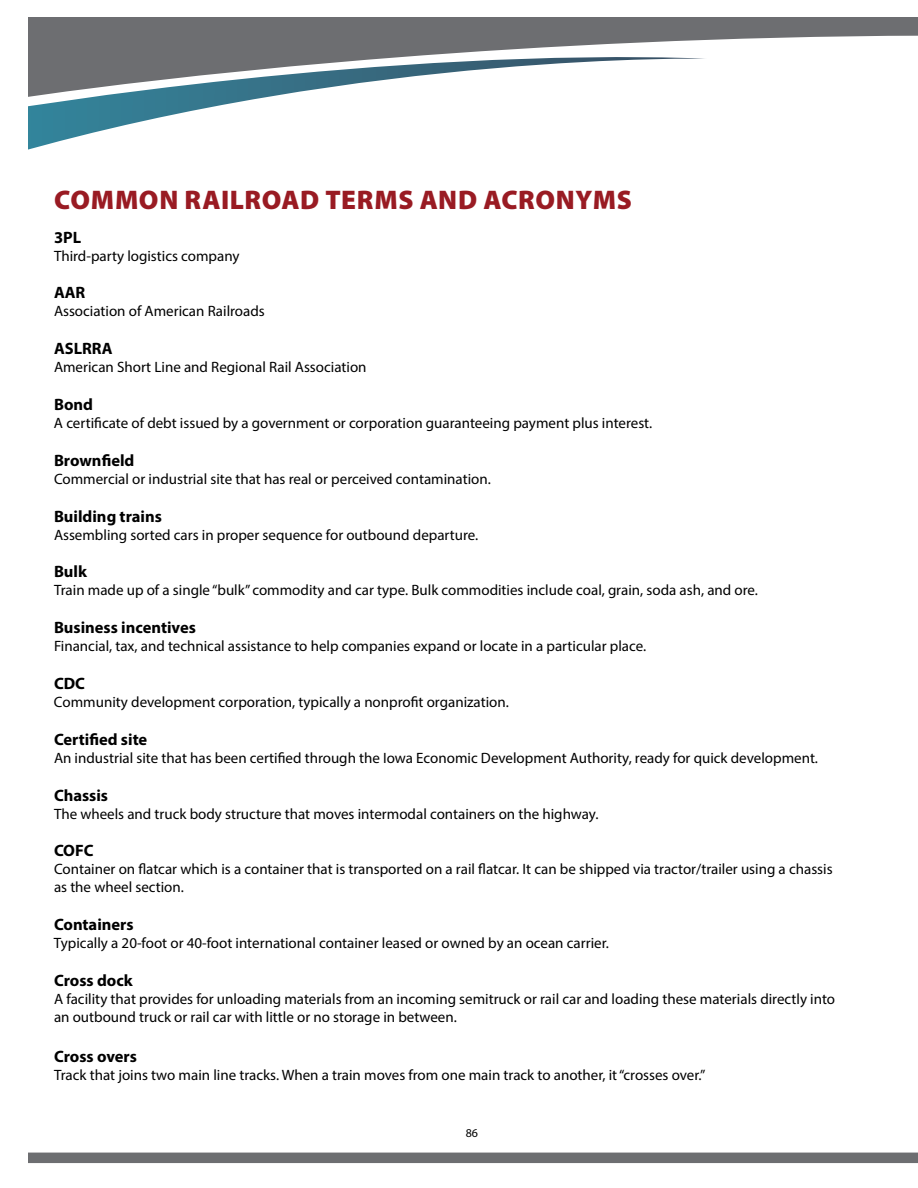
<style>
.page{position:relative;width:918px;height:1188px;background:#fff}
.page>*{position:absolute;margin:0;border:0;box-sizing:border-box;transform-origin:0 0}
.t1{font:900 27px "Myriad Pro";letter-spacing:.02em;color:#991b23}
.t2{font:700 16.5px "Myriad Pro";color:#000}
.t3{font:15px/18px "Myriad Pro";color:#000}
.t4{font:12px "Myriad Pro";color:#000}
</style>
<div class="page">
<svg style="left:28px;top:17px;width:890px;height:30px;background:#7b7c7f"></svg>
<svg style="left:28px;top:47px;width:677px;height:103px"></svg>
<div style="left:0;top:1153px;width:918px;height:10px;background:#6d6e71"></div>
<div style="left:0;top:0;width:28px;height:1188px;background:#fff"></div>
<h1 class="t1" style="left:54px;top:185px;width:579px">COMMON RAILROAD TERMS AND ACRONYMS</h1>
<p class="t2" style="left:54px;top:226px;width:29px">3PL</p>
<p class="t3" style="left:54px;top:246px;width:187px">Third-party logistics company</p>
<p class="t2" style="left:54px;top:282px;width:33px">AAR</p>
<p class="t3" style="left:54px;top:302px;width:212px">Association of American Railroads</p>
<p class="t2" style="left:54px;top:338px;width:60px">ASLRRA</p>
<p class="t3" style="left:54px;top:358px;width:314px">American Short Line and Regional Rail Association</p>
<p class="t2" style="left:54px;top:394px;width:41px">Bond</p>
<p class="t3" style="left:54px;top:414px;width:600px">A certificate of debt issued by a government or corporation guaranteeing payment plus interest.</p>
<p class="t2" style="left:54px;top:449px;width:82px">Brownfield</p>
<p class="t3" style="left:54px;top:470px;width:438px">Commercial or industrial site that has real or perceived contamination.</p>
<p class="t2" style="left:54px;top:505px;width:109px">Building trains</p>
<p class="t3" style="left:54px;top:525px;width:426px">Assembling sorted cars in proper sequence for outbound departure.</p>
<p class="t2" style="left:54px;top:561px;width:35px">Bulk</p>
<p class="t3" style="left:54px;top:581px;width:705px">Train made up of a single “bulk” commodity and car type. Bulk commodities include coal, grain, soda ash, and ore.</p>
<p class="t2" style="left:54px;top:617px;width:143px">Business incentives</p>
<p class="t3" style="left:54px;top:637px;width:594px">Financial, tax, and technical assistance to help companies expand or locate in a particular place.</p>
<p class="t2" style="left:54px;top:673px;width:33px">CDC</p>
<p class="t3" style="left:54px;top:693px;width:456px">Community development corporation, typically a nonprofit organization.</p>
<p class="t2" style="left:54px;top:728px;width:95px">Certified site</p>
<p class="t3" style="left:54px;top:749px;width:766px">An industrial site that has been certified through the Iowa Economic Development Authority, ready for quick development.</p>
<p class="t2" style="left:54px;top:784px;width:56px">Chassis</p>
<p class="t3" style="left:54px;top:804px;width:546px">The wheels and truck body structure that moves intermodal containers on the highway.</p>
<p class="t2" style="left:54px;top:840px;width:41px">COFC</p>
<p class="t3" style="left:54px;top:860px;width:780px">Container on flatcar which is a container that is transported on a rail flatcar. It can be shipped via tractor/trailer using a chassis as the wheel section.</p>
<p class="t2" style="left:54px;top:914px;width:81px">Containers</p>
<p class="t3" style="left:54px;top:934px;width:556px">Typically a 20-foot or 40-foot international container leased or owned by an ocean carrier.</p>
<p class="t2" style="left:54px;top:970px;width:80px">Cross dock</p>
<p class="t3" style="left:54px;top:990px;width:783px">A facility that provides for unloading materials from an incoming semitruck or rail car and loading these materials directly into an outbound truck or rail car with little or no storage in between.</p>
<p class="t2" style="left:54px;top:1045px;width:85px">Cross overs</p>
<p class="t3" style="left:54px;top:1065px;width:653px">Track that joins two main line tracks. When a train moves from one main track to another, it “crosses over.”</p>
<p class="t4" style="left:466px;top:1125px;width:14px">86</p>
</div>
